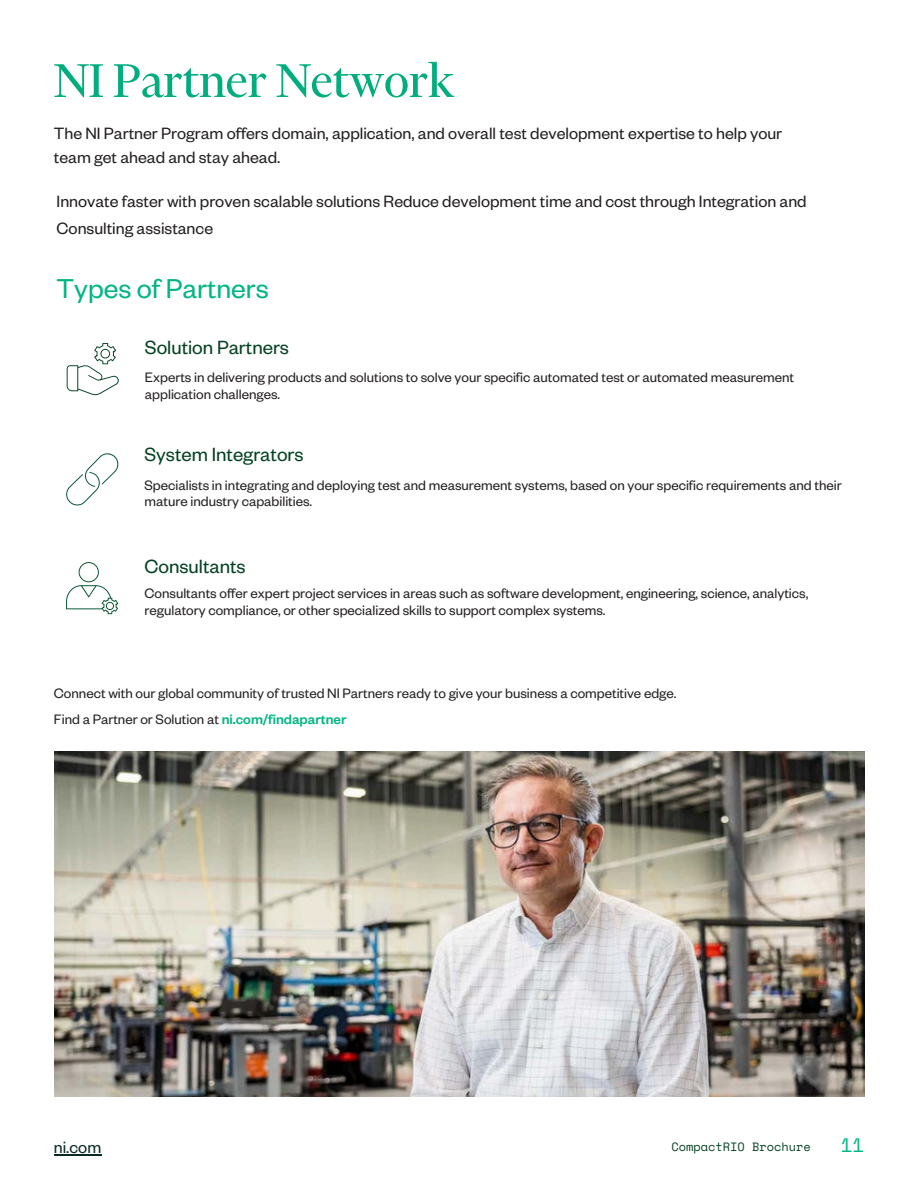
<style>
.page{position:relative;width:918px;height:1188px;background:#fff}
.page>*{position:absolute;margin:0;border:0;box-sizing:border-box;transform-origin:0 0}
.t1{font:54px "Financier Display";color:#00ad7c}
.t2{font:30px "Founders Grotesk";color:#03b585}
.t3{font:21px "Founders Grotesk";color:#044123}
.t4{font:19.5px "Space Mono";color:#03b585}
.t5{font:18px/24.8px "Founders Grotesk";color:#231f20}
.t6{font:18px "Founders Grotesk";color:#0a2b25}
.t7{font:15px/16.8px "Founders Grotesk";color:#231f20}
.t8{font:12px "Space Mono";color:#044123}
.s1{font-weight:500;color:#03b585}
</style>
<div class="page">
<img style="left:55px;top:752px;width:810px;height:344px">
<svg style="left:66px;top:453px;width:52px;height:52px"></svg>
<svg style="left:67px;top:343px;width:52px;height:52px"></svg>
<svg style="left:66px;top:562px;width:52px;height:52px"></svg>
<hr style="left:54px;top:1154px;width:47px;height:1px;background:#0a2b25">
<h3 class="t1" style="left:54px;top:62px;width:402px">NI Partner Network</h3>
<h3 class="t5" style="left:54px;top:124px;width:730px">The NI Partner Program offers domain, application, and overall test development expertise to help your team get ahead and stay ahead.</h3>
<h2 class="t5" style="left:57px;top:191px;width:752px;line-height:27px">Innovate faster with proven scalable solutions Reduce development time and cost through Integration and<br>Consulting assistance</h2>
<p class="t2" style="left:57px;top:279px;width:214px">Types of Partners</p>
<h1 class="t3" style="left:145px;top:340px;width:146px">Solution Partners</h1>
<h2 class="t7" style="left:145px;top:372px;width:651px">Experts in delivering products and solutions to solve your specific automated test or automated measurement application challenges.</h2>
<p class="t3" style="left:145px;top:448px;width:161px">System Integrators</p>
<h4 class="t7" style="left:145px;top:479px;width:699px">Specialists in integrating and deploying test and measurement systems, based on your specific requirements and their mature industry capabilities.</h4>
<p class="t3" style="left:145px;top:560px;width:103px">Consultants</p>
<h4 class="t7" style="left:145px;top:588px;width:665px">Consultants offer expert project services in areas such as software development, engineering, science, analytics, regulatory compliance, or other specialized skills to support complex systems.</h4>
<h4 class="t7" style="left:54px;top:683px;width:624px;line-height:25.8px">Connect with our global community of trusted NI Partners ready to give your business a competitive edge.<br>Find a Partner or Solution at <span class="s1">ni.com/findapartner</span></h4>
<p class="t6" style="left:54px;top:1142px;width:49px">ni.com</p>
<h3 class="t8" style="left:671px;top:1138px;width:141px">CompactRIO Brochure</h3>
<p class="t4" style="left:841px;top:1130px;width:25px">11</p>
</div>
